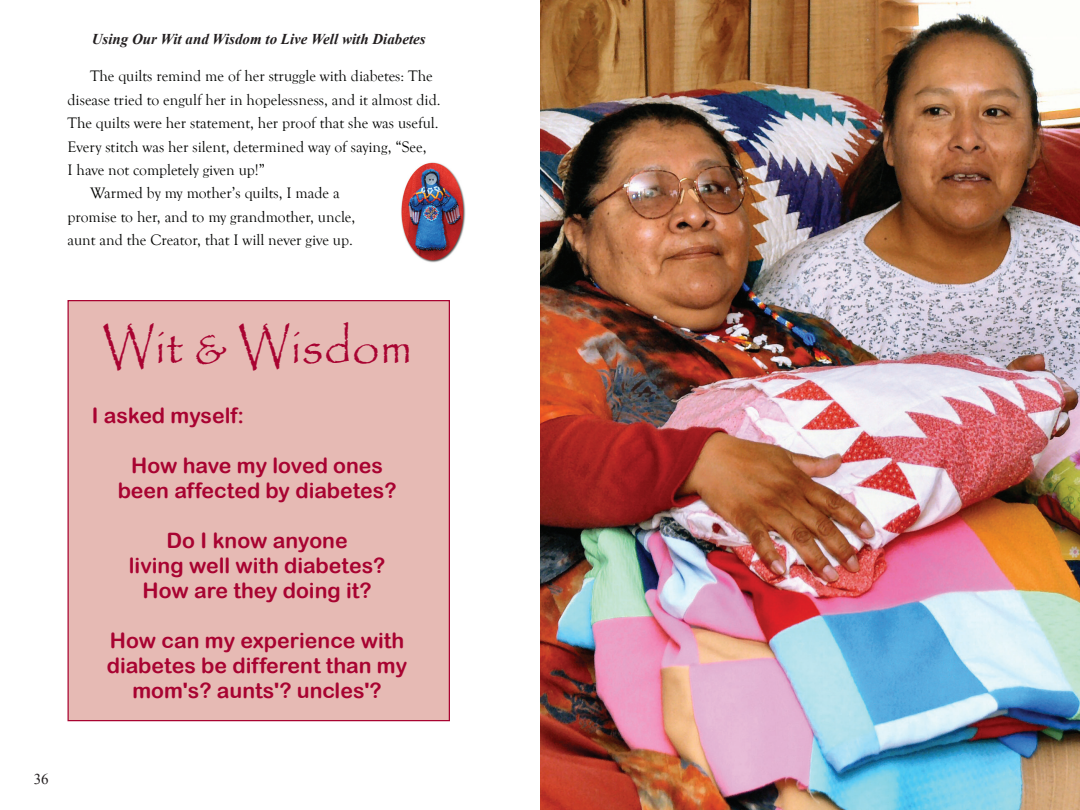
<style>
.page{position:relative;width:1080px;height:810px;background:#fff}
.page>*{position:absolute;margin:0;border:0;box-sizing:border-box;transform-origin:0 0}
.t1{font:50px "Papyrus";color:#a80331}
.t2{font:21.25px/25px "Arial Rounded MT Bold";color:#a80331;text-align:center}
.t3{font:15.62px "Goudy Old Style T";color:#040503}
.t4{font:italic 700 15px "Times New Roman";color:#231f20}
.t5{font:15px "Times New Roman";color:#231f20}
</style>
<div class="page">
<div style="left:68px;top:300px;width:382px;height:421px;background:#e6bab4;border:1px solid #a80331"></div>
<img style="left:401px;top:162px;width:64px;height:101px">
<img style="left:540px;top:0;width:540px;height:810px">
<p class="t4" style="left:92px;top:28px;width:336px">Using Our Wit and Wisdom to Live Well with Diabetes</p>
<p class="t3" style="left:90px;top:68px;width:344px">The quilts remind me of her struggle with diabetes: The</p>
<p class="t3" style="left:68px;top:91px;width:375px">disease tried to engulf her in hopelessness, and it almost did.</p>
<p class="t3" style="left:68px;top:115px;width:373px">The quilts were her statement, her proof that she was useful.</p>
<p class="t3" style="left:68px;top:138px;width:361px">Every stitch was her silent, determined way of saying, “See,</p>
<p class="t3" style="left:68px;top:161px;width:199px">I have not completely given up!”</p>
<p class="t3" style="left:90px;top:185px;width:251px">Warmed by my mother’s quilts, I made a</p>
<p class="t3" style="left:68px;top:208px;width:289px">promise to her, and to my grandmother, uncle,</p>
<p class="t3" style="left:68px;top:231px;width:287px">aunt and the Creator, that I will never give up.</p>
<p class="t1" style="left:102px;top:317px;width:312px">Wit &amp; Wisdom</p>
<p class="t2" style="left:92px;top:403px;width:154px">I asked myself:</p>
<p class="t2" style="left:131px;top:453px;width:253px">How have my loved ones</p>
<p class="t2" style="left:118px;top:478px;width:280px">been affected by diabetes?</p>
<p class="t2" style="left:167px;top:528px;width:183px">Do I know anyone</p>
<p class="t2" style="left:129px;top:553px;width:258px">living well with diabetes?</p>
<p class="t2" style="left:143px;top:578px;width:230px">How are they doing it?</p>
<p class="t2" style="left:107px;top:628px;width:302px">How can my experience with diabetes be different than my mom's? aunts'? uncles'?</p>
<p class="t5" style="left:34px;top:769px;width:16px">36</p>
</div>
